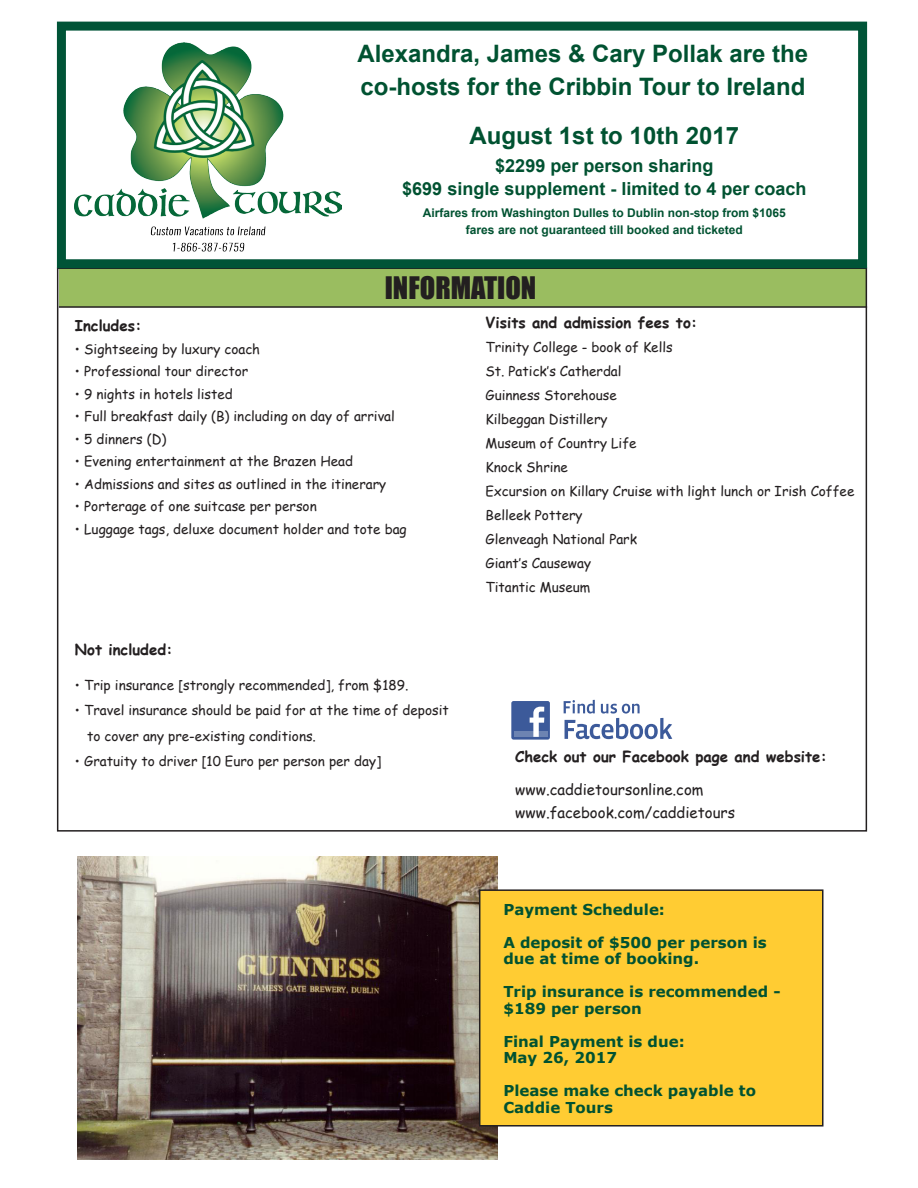
<style>
.page{position:relative;width:918px;height:1188px;background:#fff}
.page>*{position:absolute;margin:0;border:0;box-sizing:border-box;transform-origin:0 0}
.t1{font:28.5px "Impact";color:#231f20}
.t2{font:700 24px/33px "Arial";color:#005231}
.t3{font:700 18px/22.5px "Arial";color:#005231;text-align:center}
.t4{font:700 15px/16.5px "Verdana";color:#005231}
.t5{font:700 15px "Comic Sans MS";color:#231f20}
.t6{font:15px/22.5px "Comic Sans MS";color:#231f20}
.t7{font:13.5px/24px "Comic Sans MS";color:#231f20}
.t8{font:700 12px/16.5px "Arial";color:#005231;text-align:center}
</style>
<div class="page">
<img style="left:78px;top:857px;width:420px;height:302px">
<div style="left:59px;top:268px;width:807px;height:39px;background:#9abd60"></div>
<div style="left:480px;top:890px;width:343px;height:236px;background:#fc3"></div>
<div style="left:479px;top:889px;width:345px;height:238px;border:2px solid #231f20"></div>
<svg style="left:564px;top:700px;width:108px;height:39px"></svg>
<div style="left:511px;top:701px;width:39px;height:39px;background:#3c5a9a;border-radius:2px"></div>
<div style="left:514px;top:731px;width:33px;height:6px;background:#6d84b2"></div>
<svg style="left:530px;top:707px;width:14px;height:30px"></svg>
<hr style="left:59px;top:306px;width:808px;height:2px;background:#231f20">
<img style="left:74px;top:43px;width:267px;height:209px">
<div style="left:57px;top:22px;width:810px;height:246px;border:9px solid #005437"></div>
<h2 class="t2" style="left:357px;top:38px;width:452px">Alexandra, James &amp; Cary Pollak are the co-hosts for the Cribbin Tour to Ireland</h2>
<h2 class="t2" style="left:470px;top:119px;width:271px">August 1st to 10th 2017</h2>
<h3 class="t3" style="left:402px;top:155px;width:406px">$2299 per person sharing<br>$699 single supplement - limited to 4 per coach</h3>
<p class="t8" style="left:423px;top:205px;width:364px">Airfares from Washington Dulles to Dublin non-stop from $1065 fares are not guaranteed till booked and ticketed</p>
<h1 class="t1" style="left:385px;top:266px;width:153px">INFORMATION</h1>
<p class="t5" style="left:75px;top:315px;width:68px">Includes:</p>
<p class="t7" style="left:75px;top:336px;width:187px">• Sightseeing by luxury coach</p>
<p class="t7" style="left:75px;top:359px;width:175px">• Professional tour director</p>
<p class="t7" style="left:75px;top:381px;width:159px">• 9 nights in hotels listed</p>
<p class="t7" style="left:75px;top:404px;width:321px">• Full breakfast daily (B) including on day of arrival</p>
<p class="t7" style="left:75px;top:426px;width:93px">• 5 dinners (D)</p>
<p class="t7" style="left:75px;top:449px;width:280px">• Evening entertainment at the Brazen Head</p>
<p class="t7" style="left:75px;top:471px;width:313px">• Admissions and sites as outlined in the itinerary</p>
<p class="t7" style="left:75px;top:494px;width:243px">• Porterage of one suitcase per person</p>
<p class="t7" style="left:75px;top:516px;width:333px">• Luggage tags, deluxe document holder and tote bag</p>
<p class="t5" style="left:486px;top:311px;width:213px">Visits and admission fees to:</p>
<p class="t7" style="left:486px;top:335px;width:370px">Trinity College - book of Kells<br>St. Patick’s Catherdal<br>Guinness Storehouse<br>Kilbeggan Distillery<br>Museum of Country Life<br>Knock Shrine<br>Excursion on Killary Cruise with light lunch or Irish Coffee<br>Belleek Pottery<br>Glenveagh National Park<br>Giant’s Causeway<br>Titantic Museum</p>
<p class="t5" style="left:75px;top:639px;width:99px">Not included:</p>
<p class="t7" style="left:75px;top:672px;width:335px">• Trip insurance [strongly recommended], from $189.</p>
<p class="t7" style="left:87px;top:697px;width:363px;line-height:25.5px;text-indent:-12px">• Travel insurance should be paid for at the time of deposit to cover any pre-existing conditions.</p>
<p class="t7" style="left:75px;top:749px;width:308px">• Gratuity to driver [10 Euro per person per day]</p>
<p class="t5" style="left:515px;top:746px;width:313px">Check out our Facebook page and website:</p>
<p class="t6" style="left:515px;top:778px;width:221px">www.caddietoursonline.com www.facebook.com/caddietours</p>
<p class="t4" style="left:503px;top:901px;width:163px">Payment Schedule:</p>
<p class="t4" style="left:503px;top:934px;width:265px">A deposit of $500 per person is due at time of booking.</p>
<p class="t4" style="left:503px;top:983px;width:279px">Trip insurance is recommended - $189 per person</p>
<p class="t4" style="left:503px;top:1033px;width:183px">Final Payment is due:<br>May 26, 2017</p>
<p class="t4" style="left:503px;top:1082px;width:254px">Please make check payable to<br>Caddie Tours</p>
</div>
